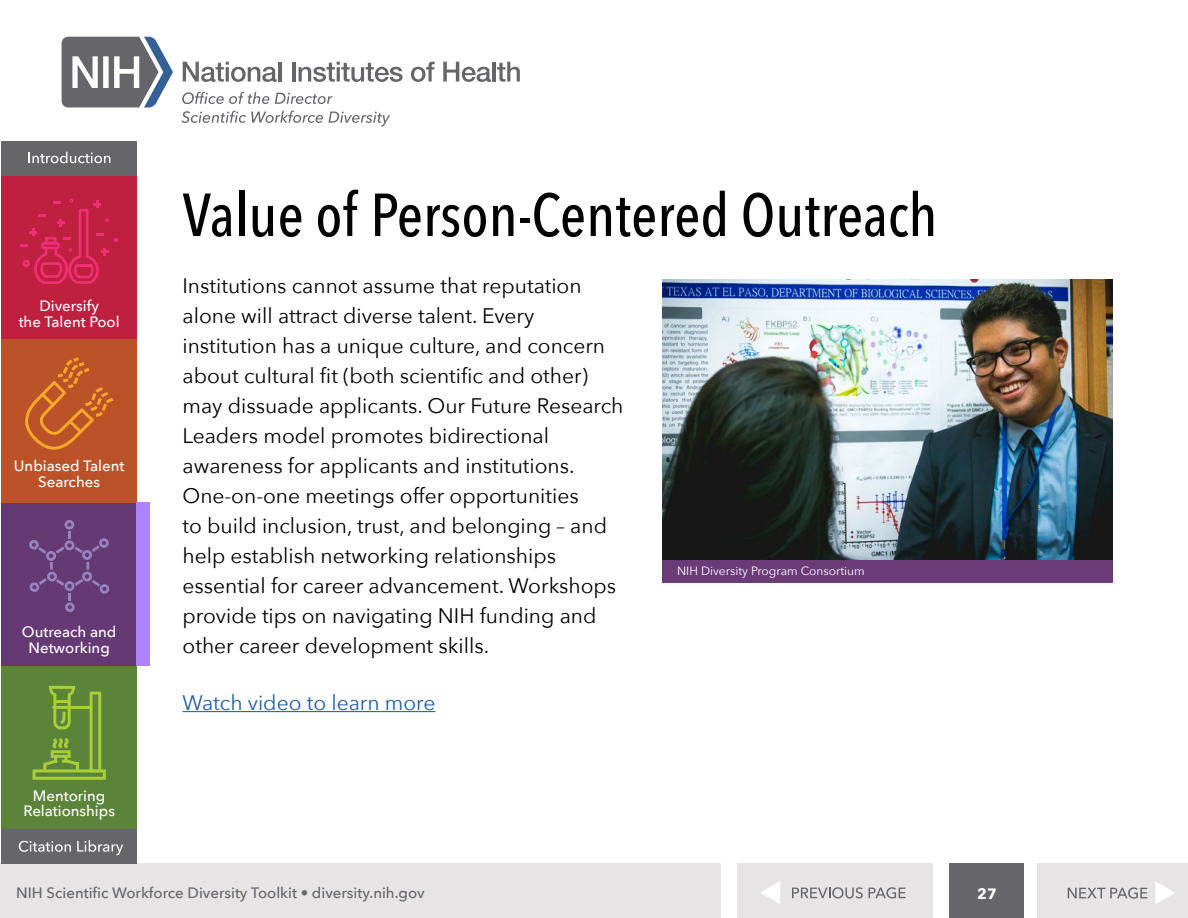
<style>
.page{position:relative;width:1188px;height:918px;background:#fff}
.page>*{position:absolute;margin:0;border:0;box-sizing:border-box;transform-origin:0 0}
.t1{font:500 60px "Avenir Next Condensed";color:#000}
.Paragraph_Text{font:21px/30px "Avenir Next";color:#000}
.Paragraph_Text-2{font:21px "Avenir Next";color:#215e9e}
.t2{font:500 15px/15.6px "Avenir Next";color:#fff;text-align:center}
.t3{font:500 15px "Avenir Next";color:#65656a}
.t4{font:700 15px "Avenir Next";color:#fff}
.t5{font:12px "Avenir Next";color:#fff}
</style>
<div class="page">
<svg style="left:183px;top:62px;width:94px;height:20px"></svg>
<hr style="left:278px;top:62px;width:3px;height:20px;background:#65656a">
<hr style="left:292px;top:62px;width:3px;height:20px;background:#65656a">
<svg style="left:299px;top:62px;width:104px;height:20px"></svg>
<svg style="left:411px;top:62px;width:24px;height:20px"></svg>
<svg style="left:443px;top:62px;width:48px;height:20px"></svg>
<hr style="left:492px;top:62px;width:4px;height:20px;background:#65656a">
<svg style="left:497px;top:62px;width:23px;height:20px"></svg>
<svg style="left:62px;top:37px;width:111px;height:70px"></svg>
<svg style="left:182px;top:92px;width:87px;height:12px"></svg>
<svg style="left:275px;top:93px;width:58px;height:11px"></svg>
<svg style="left:181px;top:111px;width:209px;height:15px"></svg>
<div style="left:0;top:864px;width:720px;height:54px;background:#e6e4e4"></div>
<div style="left:949px;top:864px;width:74px;height:54px;background:#65656a"></div>
<div style="left:1px;top:141px;width:136px;height:36px;background:#65656a"></div>
<svg style="left:28px;top:152px;width:82px;height:11px"></svg>
<div style="left:1px;top:177px;width:136px;height:163px;background:#c02040"></div>
<svg style="left:20px;top:199px;width:98px;height:85px"></svg>
<div style="left:1px;top:340px;width:136px;height:163px;background:#bc5328"></div>
<svg style="left:25px;top:357px;width:88px;height:93px"></svg>
<div style="left:1px;top:503px;width:136px;height:163px;background:#653a74"></div>
<svg style="left:29px;top:520px;width:80px;height:92px"></svg>
<div style="left:1px;top:666px;width:136px;height:163px;background:#5c833a"></div>
<svg style="left:33px;top:686px;width:73px;height:94px"></svg>
<div style="left:1px;top:829px;width:136px;height:35px;background:#65656a"></div>
<svg style="left:19px;top:841px;width:52px;height:11px"></svg>
<svg style="left:77px;top:840px;width:46px;height:15px"></svg>
<div style="left:737px;top:864px;width:196px;height:54px;background:#e6e4e4"></div>
<svg style="left:792px;top:887px;width:71px;height:11px"></svg>
<svg style="left:869px;top:887px;width:37px;height:11px"></svg>
<svg style="left:761px;top:881px;width:19px;height:23px"></svg>
<div style="left:1038px;top:864px;width:150px;height:54px;background:#e6e4e4"></div>
<svg style="left:1155px;top:882px;width:20px;height:22px"></svg>
<svg style="left:1068px;top:887px;width:79px;height:12px"></svg>
<hr style="left:183px;top:711px;width:253px;height:1px;background:#215e9e">
<div style="left:137px;top:503px;width:13px;height:163px;background:#ad82ff"></div>
<img style="left:662px;top:279px;width:451px;height:281px">
<div style="left:662px;top:560px;width:451px;height:23px;background:#6b3b78"></div>
<p class="t2" style="left:19px;top:298px;width:102px">Diversify<br>the Talent Pool</p>
<p class="t2" style="left:14px;top:458px;width:112px">Unbiased Talent<br>Searches</p>
<p class="t2" style="left:22px;top:624px;width:96px">Outreach and<br>Networking</p>
<p class="t2" style="left:23px;top:787px;width:93px">Mentoring<br>Relationships</p>
<h2 class="t1" style="left:183px;top:179px;width:756px">Value of Person-Centered Outreach</h2>
<p class="Paragraph_Text" style="left:183px;top:270px;width:442px">Institutions cannot assume that reputation alone will attract diverse talent. Every institution has a unique culture, and concern about cultural fit (both scientific and other) may dissuade applicants. Our Future Research Leaders model promotes bidirectional awareness for applicants and institutions.<br>One-on-one meetings offer opportunities<br>to build inclusion, trust, and belonging – and help establish networking relationships essential for career advancement. Workshops provide tips on navigating NIH funding and other career development skills.</p>
<p class="Paragraph_Text-2" style="left:183px;top:685px;width:254px">Watch video to learn more</p>
<p class="t5" style="left:677px;top:561px;width:189px">NIH Diversity Program Consortium</p>
<p class="t3" style="left:16px;top:880px;width:410px">NIH Scientific Workforce Diversity Toolkit • diversity.nih.gov</p>
<p class="t4" style="left:977px;top:880px;width:21px">27</p>
</div>
